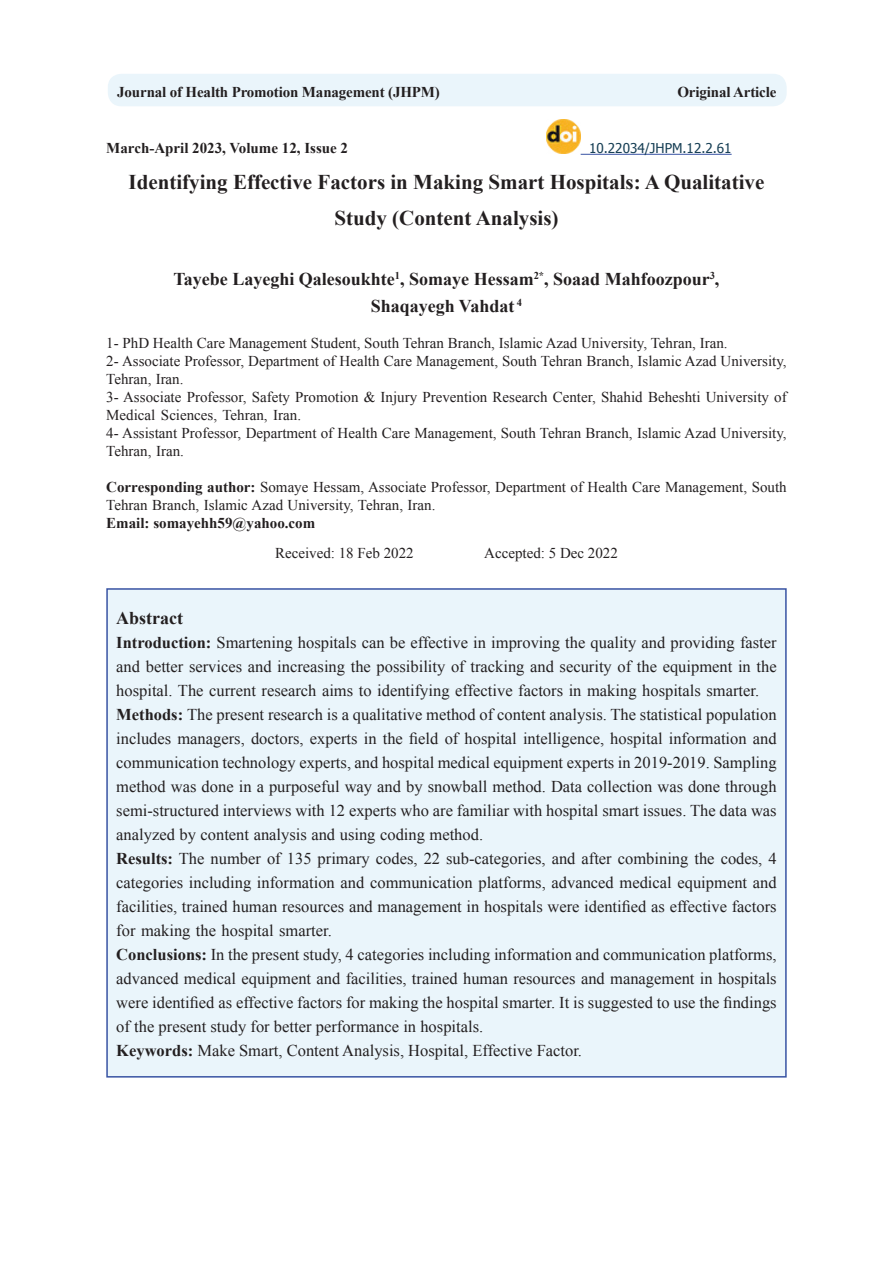
<style>
.page{position:relative;width:893px;height:1263px;background:#fff}
.page>*{position:absolute;margin:0;border:0;box-sizing:border-box;transform-origin:0 0}
.t1{font:700 21px/36px "Times New Roman";color:#231f20;text-align:center}
.t2{font:700 18px "Times New Roman";color:#231f20}
.t3{font:16.5px/24px "Times New Roman";color:#231f20}
.t4{font:15px/18px "Times New Roman";color:#231f20}
.t5{font:700 15px "Times New Roman";letter-spacing:-.01em;color:#231f20}
.t6{font:13.5px "Tahoma";color:#184056}
.t7{font:700 10.5px "Times New Roman";color:#231f20}
.s1{font-size:18px}
.s2{font-weight:700}
</style>
<div class="page">
<hr style="left:581px;top:154px;width:151px;height:1px;background:#3853a3">
<img style="left:547px;top:119px;width:34px;height:34px">
<div style="left:107px;top:589px;width:679px;height:488px;background:#eaf5fb"></div>
<div style="left:106px;top:588px;width:681px;height:489px;border:2px solid #3853a3"></div>
<div style="left:108px;top:74px;width:679px;height:32px;background:#eaf5fb;border-radius:14px"></div>
<p class="t5" style="left:117px;top:82px;width:324px">Journal of Health Promotion Management (JHPM)</p>
<p class="t5" style="left:677px;top:82px;width:100px">Original Article</p>
<p class="t6" style="left:589px;top:139px;width:144px">10.22034/JHPM.12.2.61</p>
<p class="t5" style="left:106px;top:138px;width:243px">March-April 2023, Volume 12, Issue 2</p>
<p class="t1" style="left:129px;top:164px;width:637px">Identifying Effective Factors in Making Smart Hospitals A: Qualitative<br>Study (Content Analysis(</p>
<p class="t7" style="left:534px;top:268px;width:16px"><span class="s1">,</span>*2</p>
<p class="t2" style="left:174px;top:267px;width:362px">Tayebe Layeghi Qalesoukhte , Somaye Hessam</p>
<p class="t7" style="left:710px;top:268px;width:7px">3</p>
<p class="t7" style="left:395px;top:268px;width:7px">1</p>
<p class="t2" style="left:553px;top:267px;width:168px">Soaad Mahfoozpour ,</p>
<p class="t7" style="left:517px;top:295px;width:7px">4</p>
<p class="t2" style="left:371px;top:294px;width:145px">Shaqayegh Vahdat</p>
<p class="t4" style="left:106px;top:334px;width:682px">1- PhD Health Care Management Student, South Tehran Branch, Islamic Azad University, Tehran, Iran.<br>2- Associate Professor, Department of Health Care Management, South Tehran Branch, Islamic Azad University, Tehran, Iran.<br>3- Associate Professor, Safety Promotion &amp; Injury Prevention Research Center, Shahid Beheshti University of Medical Sciences, Tehran, Iran.<br>4- Assistant Professor, Department of Health Care Management, South Tehran Branch, Islamic Azad University, Tehran, Iran.</p>
<p class="t4" style="left:106px;top:478px;width:682px"><span class="s2">Corresponding author:</span> Somaye Hessam, Associate Professor, Department of Health Care Management, South<br>Tehran Branch, Islamic Azad University, Tehran, Iran.</p>
<p class="t5" style="left:106px;top:513px;width:210px">Email: somayehh59@yahoo.com</p>
<p class="t4" style="left:484px;top:544px;width:135px">Accepted 5: Dec 2022</p>
<p class="t4" style="left:275px;top:544px;width:140px">Received: 18 Feb 2022</p>
<p class="t2" style="left:116px;top:605px;width:68px">Abstract</p>
<p class="t3" style="left:116px;top:630px;width:662px"><span class="s2">Introduction:</span> Smartening hospitals can be effective in improving the quality and providing faster and better services and increasing the possibility of tracking and security of the equipment in the hospital. The current research aims to identifying effective factors in making hospitals smarter.<br><span class="s2">Methods:</span> The present research is a qualitative method of content analysis. The statistical population includes managers, doctors, experts in the field of hospital intelligence, hospital information and communication technology experts, and hospital medical equipment experts in 2019-2019. Sampling method was done in a purposeful way and by snowball method. Data collection was done through semi-structured interviews with 12 experts who are familiar with hospital smart issues. The data was analyzed by content analysis and using coding method.<br><span class="s2">Results:</span> The number of 135 primary codes, 22 sub-categories, and after combining the codes 4, categories including information and communication platforms, advanced medical equipment and facilities, trained human resources and management in hospitals were identified as effective factors for making the hospital smarter.<br><span class="s2">Conclusions</span> In<span class="s2">:</span> the present study 4, categories including information and communication platforms, advanced medical equipment and facilities, trained human resources and management in hospitals were identified as effective factors for making the hospital smarter It. is suggested to use the findings of the present study for better performance in hospitals.<br><span class="s2">Keywords:</span> Make Smart, Content Analysis, Hospital, Effective Factor.</p>
</div>
